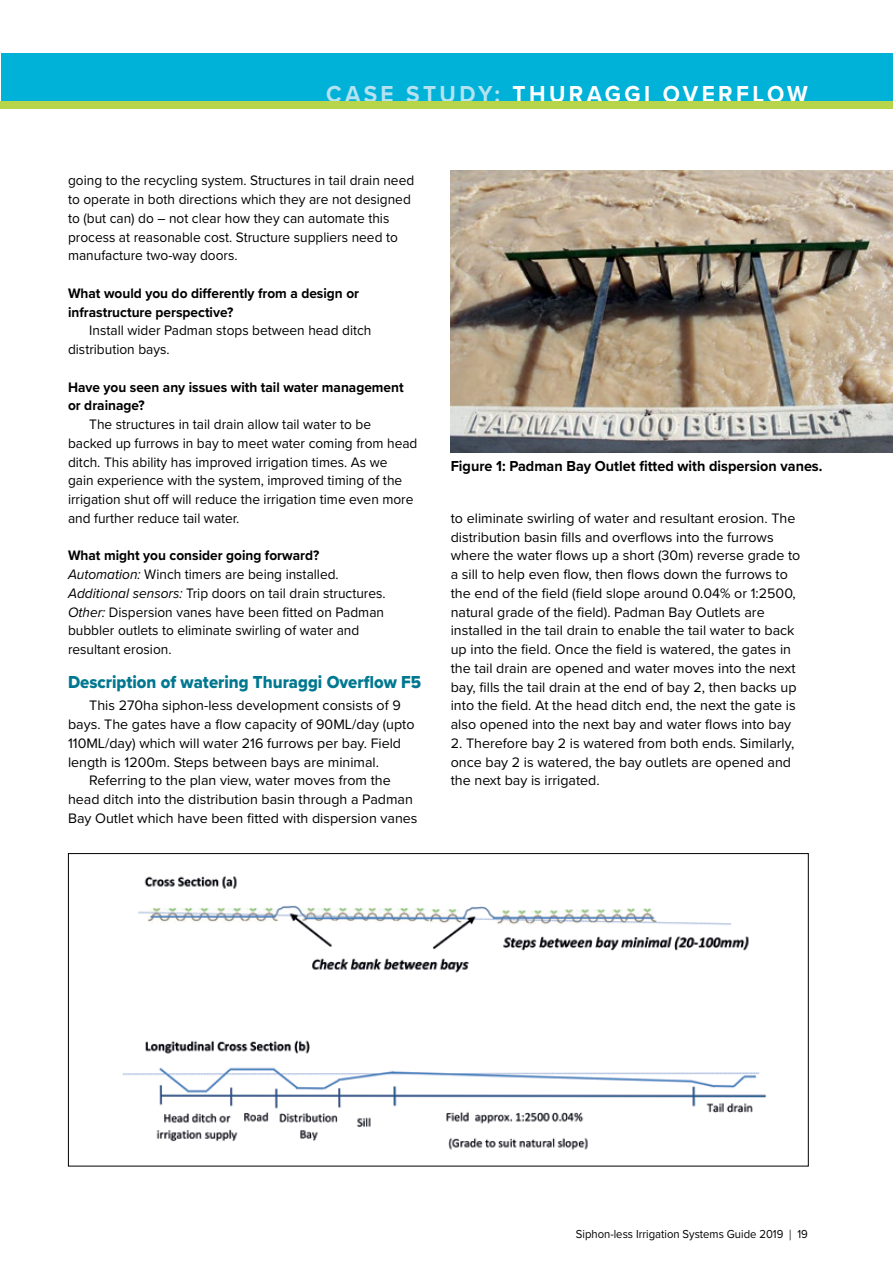
<style>
.page{position:relative;width:893px;height:1263px;background:#fff}
.page>*{position:absolute;margin:0;border:0;box-sizing:border-box;transform-origin:0 0}
.t1{font:700 24px "Proxima Nova";letter-spacing:.15em;color:#fff;scale:.94 1}
.t2{font:18px "Proxima Nova Extrabld";color:#007790;scale:.93 1}
.t3{font:700 15px "Proxima Nova";color:#000;scale:.96 1}
.t4{font:14.25px/18.8px "Proxima Nova";color:#000}
.t5{font:14.25px/18.8px "Proxima Nova";color:#000;scale:.96 1}
.t6{font:700 14.25px/18.8px "Proxima Nova";color:#000;scale:.96 1}
.t7{font:12px "Proxima Nova";color:#000;scale:.94 1}
.s1{color:#b4e2f0}
.s2{font-weight:700}
.s3{font-style:italic}
.s4{font-size:15px}
</style>
<div class="page">
<hr style="left:0;top:53px;width:1px;height:49px;background:#00b1d8">
<div style="left:1px;top:53px;width:892px;height:49px;background:#00b1d8"></div>
<div style="left:0;top:102px;width:893px;height:7px;background:#b6d54b"></div>
<img style="left:451px;top:170px;width:442px;height:282px">
<img style="left:123px;top:876px;width:643px;height:274px">
<h1 class="t1" style="left:326px;top:76px;width:514px"><span class="s1">CASE STUDY:</span> THURAGGI OVERFLOW</h1>
<p class="t5" style="left:68px;top:171px;width:362px">going to the recycling system. Structures in tail drain need to operate in both directions which they are not designed to (but can) do – not clear how they can automate this process at reasonable cost. Structure suppliers need to manufacture two-way doors.</p>
<p class="t6" style="left:68px;top:283px;width:305px">What would you do differently from a design or infrastructure perspective?</p>
<p class="t5" style="left:68px;top:321px;width:318px;text-indent:21px">Install wider Padman stops between head ditch distribution bays.</p>
<p class="t6" style="left:68px;top:377px;width:351px">Have you seen any issues with tail water management or drainage?</p>
<p class="t5" style="left:68px;top:414px;width:365px;text-indent:21px">The structures in tail drain allow tail water to be backed up furrows in bay to meet water coming from head ditch. This ability has improved irrigation times. As we<br>gain experience with the system, improved timing of the irrigation shut off will reduce the irrigation time even more and further reduce tail water.</p>
<p class="t5" style="left:68px;top:546px;width:332px"><span class="s2">What might you consider going forward?<br></span><span class="s3">Automation:</span> Winch timers are being installed.<br><span class="s3">Additional sensors:</span> Trip doors on tail drain structures.<br><span class="s3">Other:</span> Dispersion vanes have been fitted on Padman bubbler outlets to eliminate swirling of water and resultant erosion.</p>
<p class="t2" style="left:68px;top:668px;width:381px">Description of watering Thuraggi Overflow F5</p>
<p class="t4" style="left:89px;top:696px;width:313px">This 270ha siphon-less development consists of 9</p>
<p class="t4" style="left:68px;top:714px;width:348px">bays. The gates have a flow capacity of 90ML/day (upto</p>
<p class="t4" style="left:68px;top:733px;width:335px">110ML/day) which will water 216 furrows per bay. Field</p>
<p class="t4" style="left:68px;top:752px;width:313px">length is 1200m. Steps between bays are minimal.</p>
<p class="t4" style="left:89px;top:771px;width:303px">Referring to the plan view, water moves from the</p>
<p class="t4" style="left:68px;top:789px;width:346px">head ditch into the distribution basin through a Padman</p>
<p class="t4" style="left:68px;top:808px;width:351px">Bay Outlet which have been fitted with dispersion vanes</p>
<p class="t3" style="left:451px;top:455px;width:389px">Figure 1: Padman Bay Outlet fitted with dispersion vanes.</p>
<p class="t4" style="left:451px;top:508px;width:351px">to eliminate swirling of water and resultant erosion. The distribution basin fills and overflows into the furrows where the water flows up a short (30m) reverse grade to a sill to help even flow, then flows down the furrows to the end of the field (field slope around 0.04% or 1:2500, natural grade of the field). Padman Bay Outlets are installed in the tail drain to enable the tail water to back up into the field. Once the field is watered, the gates in the tail drain are opened and water moves into the next bay, fills the tail drain at the end of bay 2, then backs up into the field. At the head ditch end, the next the gate is also opened into the next bay and water flows into bay</p>
<p class="t4" style="left:451px;top:733px;width:345px">2. Therefore bay 2 is watered from both ends. Similarly, once bay 2 is watered, the bay outlets are opened and the next bay is irrigated.</p>
<p class="t7" style="left:576px;top:1225px;width:248px">Siphon-less Irrigation Systems Guide 2019 <span class="s4">|</span> 19</p>
</div>
